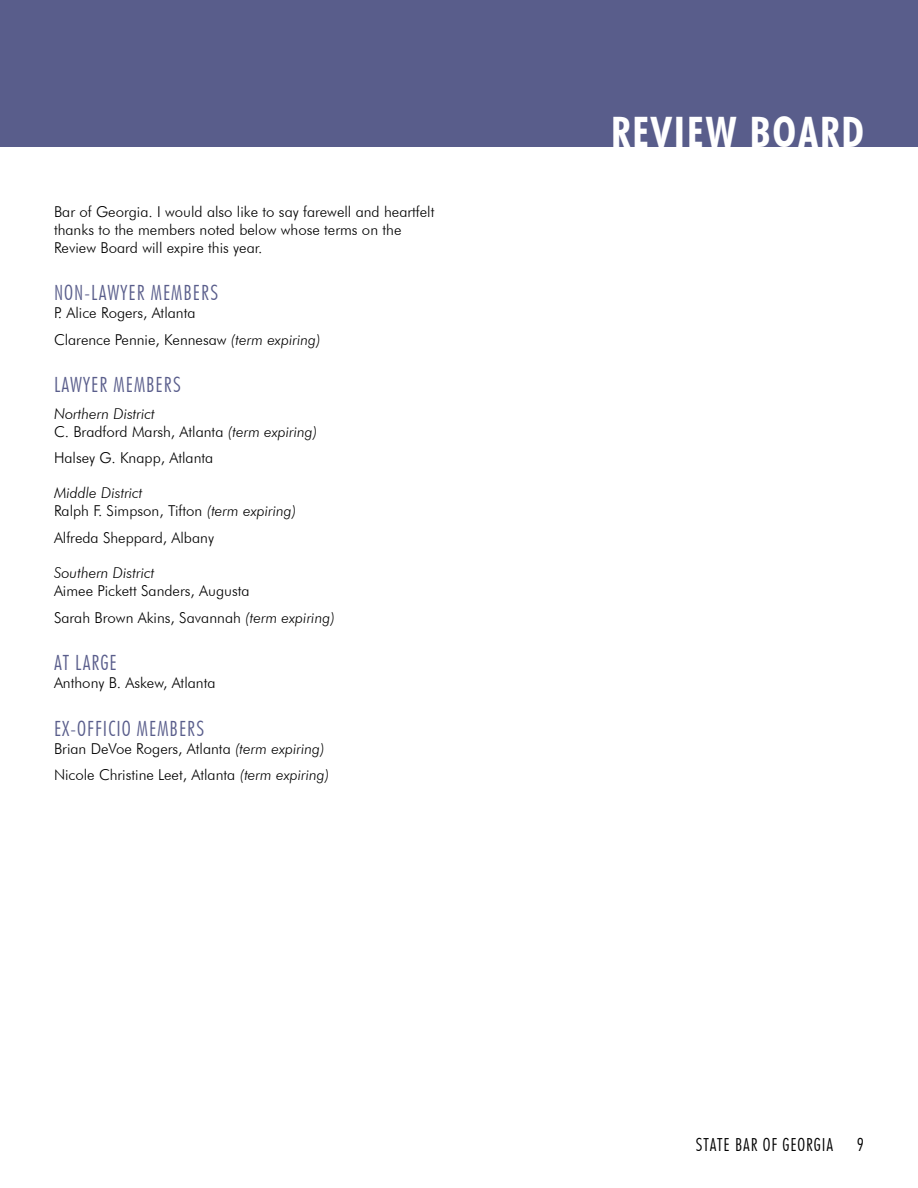
<style>
.page{position:relative;width:918px;height:1188px;background:#fff}
.page>*{position:absolute;margin:0;border:0;box-sizing:border-box;transform-origin:0 0}
.t1{font:700 condensed 42px "Futura BT";letter-spacing:.05em;color:#fff}
.t2{font:300 condensed 21px "Futura BT";letter-spacing:.05em;color:#595d8b}
.t3{font:300 condensed 18px "Futura BT";letter-spacing:.05em;color:#000}
.t4{font:300 15px/26.7px "Futura BT";color:#000}
.t5{font:italic 300 15px/18px "Futura BT";color:#000}
.s1{font-style:italic}
.s2{font-style:normal}
</style>
<div class="page">
<div style="left:0;top:0;width:918px;height:147px;background:#595d8b"></div>
<p class="t4" style="left:54px;top:202px;width:382px;line-height:18px">Bar of Georgia. I would also like to say farewell and heartfelt thanks to the members noted below whose terms on the<br>Review Board will expire this year.</p>
<h2 class="t2" style="left:54px;top:280px;width:166px">NON-LAWYER MEMBERS</h2>
<p class="t4" style="left:54px;top:299px;width:268px">P. Alice Rogers, Atlanta<br>Clarence Pennie, Kennesaw <span class="s1">(term expiring)</span></p>
<h2 class="t2" style="left:54px;top:372px;width:128px">LAWYER MEMBERS</h2>
<p class="t5" style="left:54px;top:404px;width:265px">Northern District<br><span class="s2">C. Bradford Marsh, Atlanta</span> (term expiring)</p>
<p class="t4" style="left:54px;top:444px;width:161px">Halsey G. Knapp, Atlanta</p>
<p class="t5" style="left:54px;top:484px;width:244px">Middle District<br><span class="s2">Ralph F. Simpson, Tifton</span> (term expiring)</p>
<p class="t4" style="left:54px;top:524px;width:162px">Alfreda Sheppard, Albany</p>
<p class="t5" style="left:54px;top:564px;width:102px">Southern District</p>
<p class="t4" style="left:54px;top:578px;width:283px">Aimee Pickett Sanders, Augusta<br>Sarah Brown Akins, Savannah <span class="s1">(term expiring)</span></p>
<h2 class="t2" style="left:54px;top:650px;width:64px">AT LARGE</h2>
<p class="t4" style="left:54px;top:670px;width:163px">Anthony B. Askew, Atlanta</p>
<h2 class="t2" style="left:54px;top:715px;width:152px">EX-OFFICIO MEMBERS</h2>
<p class="t4" style="left:54px;top:735px;width:277px">Brian DeVoe Rogers, Atlanta <span class="s1">(term expiring)<br></span>Nicole Christine Leet, Atlanta <span class="s1">(term expiring)</span></p>
<h1 class="t1" style="left:611px;top:107px;width:254px">REVIEW BOARD</h1>
<p class="t3" style="left:696px;top:1133px;width:138px">STATE BAR OF GEORGIA</p>
<p class="t3" style="left:857px;top:1133px;width:9px">9</p>
</div>
